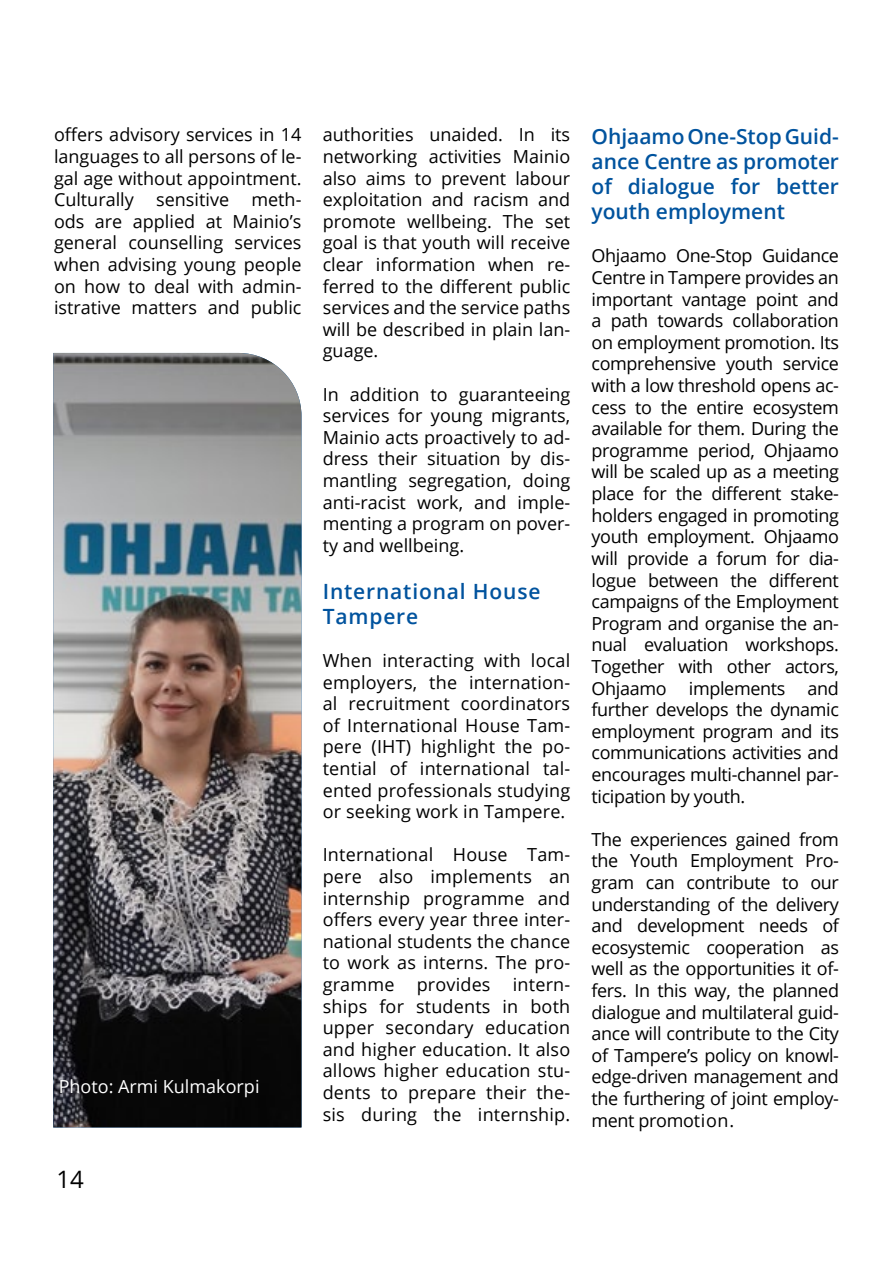
<style>
.page{position:relative;width:893px;height:1263px;background:#fff}
.page>*{position:absolute;margin:0;border:0;box-sizing:border-box;transform-origin:0 0}
.t1{font:24px "Open Sans";color:#000}
.Leipä{font:600 21px/25.2px "Open Sans";color:#00539e;text-align:justify}
.väliotsikko{font:600 21px/25.2px "Open Sans";letter-spacing:.04em;color:#00539e}
.Leipä-2{font:18px/21.6px "Open Sans";color:#000;text-align:justify}
.t2{font:18px "Open Sans";color:#fff}
</style>
<div class="page">
<img style="left:53px;top:353px;width:248px;height:774px">
<p class="Leipä-2" style="left:54px;top:124px;width:249px">offers advisory services in 14 languages to all persons of le&shy;gal age without appointment.<br>Culturally sensitive meth&shy;ods are applied at Mainio’s general counselling services when advising young people on how to deal with admin&shy;istrative matters and public</p>
<p class="t2" style="left:59px;top:1074px;width:202px">Photo: Armi Kulmakorpi</p>
<h1 class="t1" style="left:56px;top:1163px;width:29px">14</h1>
<p class="Leipä-2" style="left:323px;top:124px;width:249px">authorities unaided. In its networking activities Mainio also aims to prevent labour exploitation and racism and promote wellbeing. The set goal is that youth will receive clear information when re&shy;ferred to the different public services and the service paths will be described in plain lan&shy;guage.</p>
<p class="Leipä-2" style="left:323px;top:383px;width:249px">In addition to guaranteeing services for young migrants, Mainio acts proactively to ad&shy;dress their situation by dis&shy;mantling segregation, doing anti-racist work, and imple&shy;menting a program on pover&shy;ty and wellbeing.</p>
<h3 class="väliotsikko" style="left:323px;top:578px;width:219px">International House<br>Tampere</h3>
<p class="Leipä-2" style="left:323px;top:649px;width:249px">When interacting with local employers, the internation&shy;al recruitment coordinators of International House Tam&shy;pere (IHT) highlight the po&shy;tential of international tal&shy;ented professionals studying or seeking work in Tampere.</p>
<p class="Leipä-2" style="left:323px;top:844px;width:249px">International House Tam&shy;pere also implements an internship programme and offers every year three inter&shy;national students the chance to work as interns. The pro&shy;gramme provides intern&shy;ships for students in both upper secondary education and higher education. It also allows higher education stu&shy;dents to prepare their the&shy;sis during the internship.</p>
<p class="Leipä" style="left:591px;top:123px;width:249px">Ohjaamo One-Stop Guid&shy;ance Centre as promoter of dialogue for better youth employment</p>
<p class="Leipä-2" style="left:591px;top:245px;width:249px">Ohjaamo One-Stop Guidance Centre in Tampere provides an important vantage point and a path towards collaboration on employment promotion. Its comprehensive youth service with a low threshold opens ac&shy;cess to the entire ecosystem available for them. During the programme period, Ohjaamo will be scaled up as a meeting place for the different stake&shy;holders engaged in promoting youth employment. Ohjaamo will provide a forum for dia&shy;logue between the different campaigns of the Employment Program and organise the an&shy;nual evaluation workshops.<br>Together with other actors, Ohjaamo implements and further develops the dynamic employment program and its communications activities and encourages multi-channel par&shy;ticipation by youth.</p>
<p class="Leipä-2" style="left:591px;top:828px;width:249px">The experiences gained from the Youth Employment Pro&shy;gram can contribute to our understanding of the delivery and development needs of ecosystemic cooperation as well as the opportunities it of&shy;fers. In this way, the planned dialogue and multilateral guid&shy;ance will contribute to the City of Tampere’s policy on knowl&shy;edge-driven management and the furthering of joint employ&shy;ment promotion.</p>
</div>
